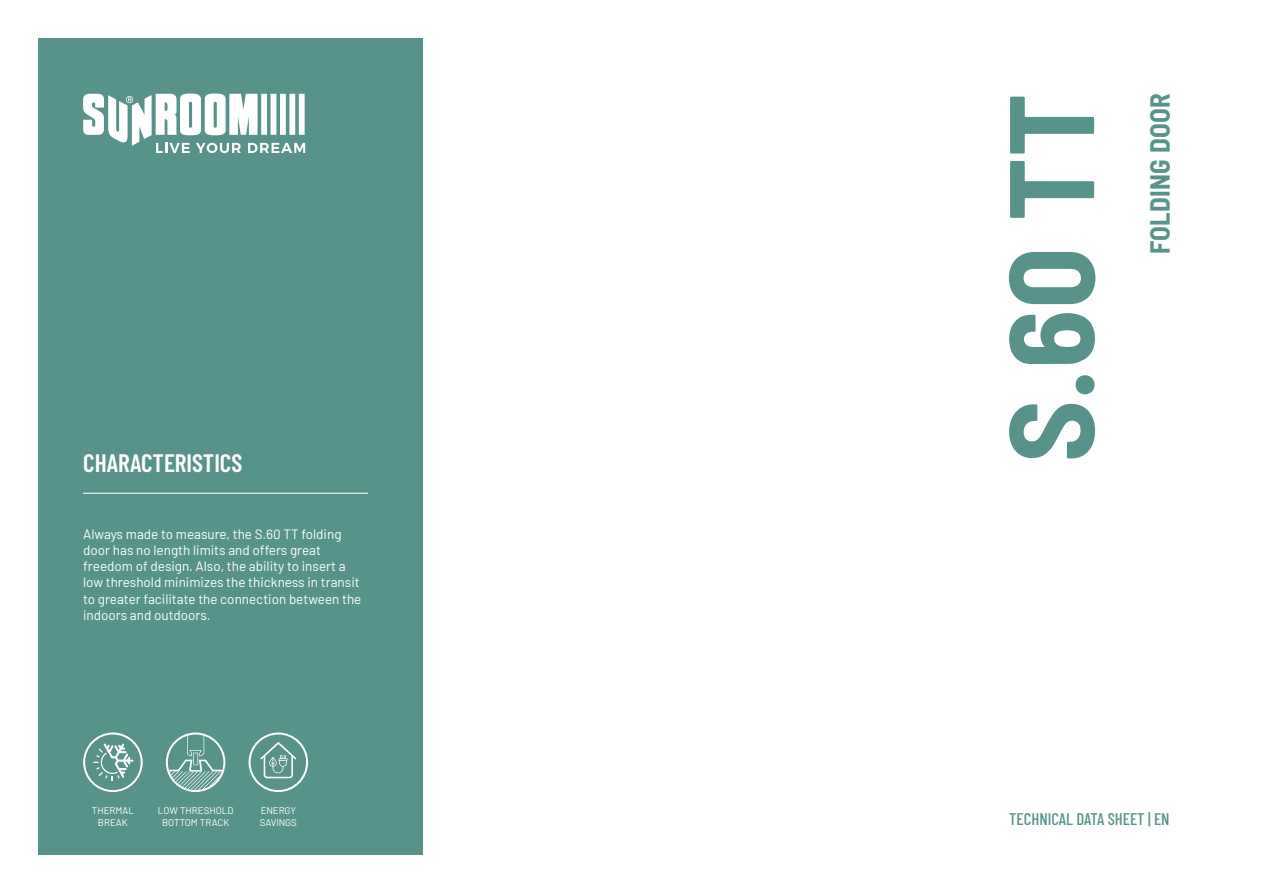
<style>
.page{position:relative;width:1263px;height:893px;background:#fff}
.page>*{position:absolute;margin:0;border:0;box-sizing:border-box;transform-origin:0 0}
.t1{font:700 semi-condensed 120px "Barlow";color:#57938a}
.t2{font:700 semi-condensed 27px "Barlow";letter-spacing:.01em;color:#57938a}
.t3{font:600 25.2px "Barlow Condensed";color:#fff}
.t4{font:500 16.8px "Barlow Condensed";color:#57938a}
.t5{font:13.5px/16.2px "Barlow";color:#fff}
.t6{font:9.75px/11.7px "Barlow";color:#fff;text-align:center}
</style>
<div class="page">
<div style="left:38px;top:38px;width:385px;height:817px;background:#57938a"></div>
<svg style="left:83px;top:94px;width:222px;height:59px"></svg>
<hr style="left:83px;top:493px;width:285px;height:1px;background:#fff">
<svg style="left:249px;top:732px;width:59px;height:60px"></svg>
<svg style="left:83px;top:732px;width:60px;height:60px"></svg>
<svg style="left:166px;top:732px;width:59px;height:60px"></svg>
<h3 class="t3" style="left:83px;top:445px;width:161px">CHARACTERISTICS</h3>
<p class="t5" style="left:83px;top:525px;width:280px">Always made to measure, the S.60 TT folding door has no length limits and offers great freedom of design. Also, the ability to insert a low threshold minimizes the thickness in transit to greater facilitate the connection between the indoors and outdoors.</p>
<p class="t6" style="left:92px;top:804px;width:44px">THERMAL<br>BREAK</p>
<p class="t6" style="left:158px;top:804px;width:77px">LOW THRESHOLD<br>BOTTOM TRACK</p>
<p class="t6" style="left:260px;top:804px;width:39px;text-align:left">ENERGY<br>SAVINGS</p>
<h1 class="t1" style="left:964px;top:462px;width:370px;rotate:-90deg">S.60 TT</h1>
<h2 class="t2" style="left:1140px;top:254px;width:162px;rotate:-90deg">FOLDING DOOR</h2>
<p class="t4" style="left:1009px;top:807px;width:162px">TECHNICAL DATA SHEET | EN</p>
</div>
